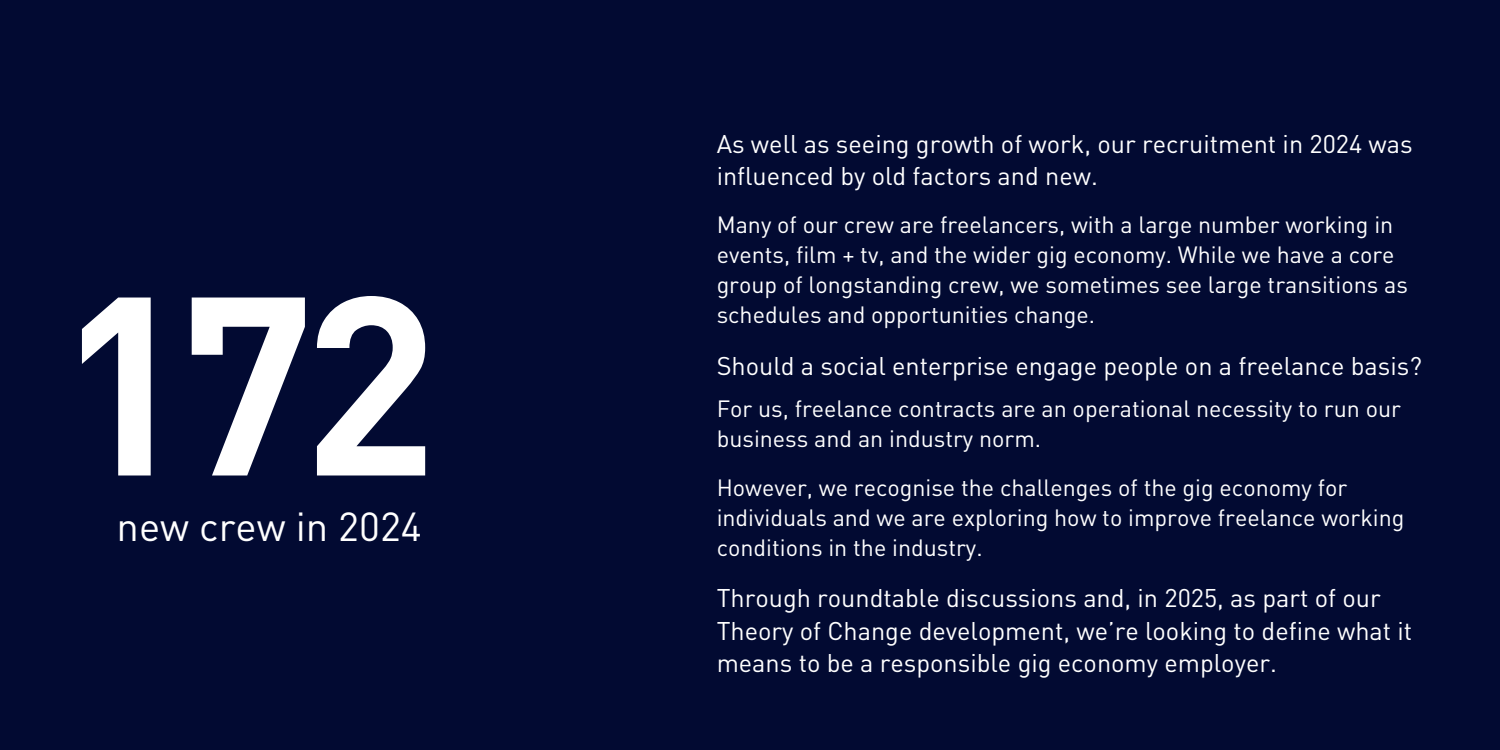
<style>
.page{position:relative;width:1500px;height:750px;background:#020a32}
.page>*{position:absolute;margin:0;border:0;box-sizing:border-box;transform-origin:0 0}
.t1{font:700 250px "DIN Pro";color:#fff}
.t2{font:40px "DIN Pro";color:#fff}
.t3{font:25.3px/32.2px "DIN Pro";color:#fff}
.t4{font:23.3px/30px "DIN Pro";color:#fff}
</style>
<div class="page">
<p class="t1" style="left:56px;top:215px;width:383px">172</p>
<p class="t2" style="left:117px;top:499px;width:307px">new crew in 2024</p>
<h1 class="t3" style="left:717px;top:127px;width:698px">As well as seeing growth of work, our recruitment in 2024 was influenced by old factors and new.</h1>
<h2 class="t4" style="left:717px;top:209px;width:693px">Many of our crew are freelancers, with a large number working in events, film + tv, and the wider gig economy. While we have a core group of longstanding crew, we sometimes see large transitions as schedules and opportunities change.</h2>
<p class="t3" style="left:717px;top:349px;width:707px">Should a social enterprise engage people on a freelance basis?</p>
<p class="t4" style="left:717px;top:393px;width:686px">For us, freelance contracts are an operational necessity to run our business and an industry norm.</p>
<p class="t4" style="left:717px;top:471px;width:689px">However, we recognise the challenges of the gig economy for individuals and we are exploring how to improve freelance working conditions in the industry.</p>
<p class="t3" style="left:717px;top:581px;width:697px">Through roundtable discussions and, in 2025, as part of our<br>Theory of Change development, we’re looking to define what it means to be a responsible gig economy employer.</p>
</div>
